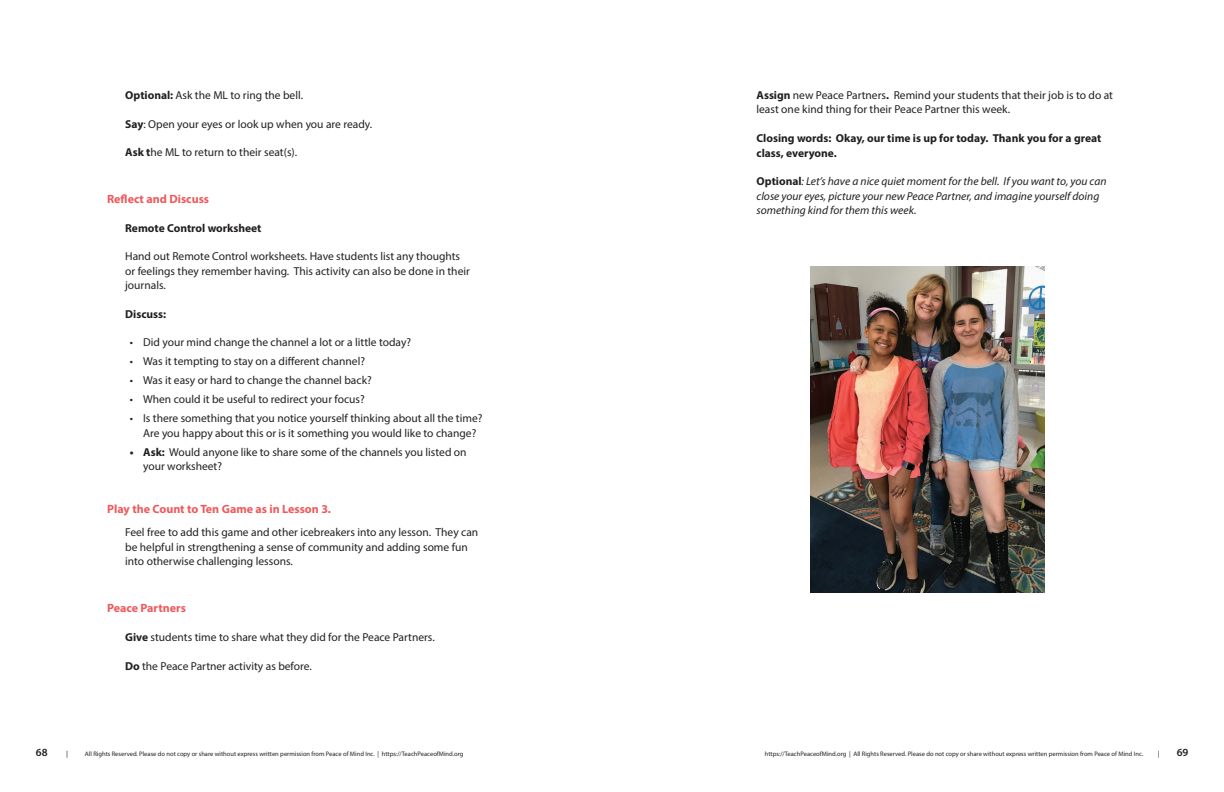
<style>
.page{position:relative;width:1224px;height:792px;background:#fff}
.page>*{position:absolute;margin:0;border:0;box-sizing:border-box;transform-origin:0 0}
.Reflect_and_Discuss{font:700 12px "Myriad Pro";color:#f0595b}
.Numbers_Kindness_Pal{font:700 12px "Myriad Pro";color:#f0595b}
.Text_indented{font:11.5px/14.5px "Myriad Pro";color:#231f20}
.Text_indented-2{font:italic 11.5px/14.5px "Myriad Pro";color:#231f20}
.Text_indented-3{font:700 11.5px/14.5px "Myriad Pro";color:#231f20}
.text_indented_bold{font:700 11.5px "Myriad Pro";color:#231f20}
.t1{font:600 11px "Myriad Pro";color:#231f20}
.t2{font:7px "Cronos MM 408 7";color:#231f20}
.t3{font:6.5px "Myriad Pro";color:#231f20}
.s1{font-weight:700}
.s2{font-weight:700;font-style:normal}
</style>
<div class="page">
<img style="left:810px;top:266px;width:234px;height:327px">
<p class="Text_indented" style="left:125px;top:87px;width:179px"><span class="s1">Optional:</span> Ask the ML to ring the bell.</p>
<p class="Text_indented" style="left:125px;top:116px;width:249px"><span class="s1">Say</span>: Open your eyes or look up when you are ready.</p>
<p class="Text_indented" style="left:125px;top:145px;width:174px"><span class="s1">Ask t</span>he ML to return to their seat(s).</p>
<p class="Numbers_Kindness_Pal" style="left:107px;top:191px;width:103px">Reflect and Discuss</p>
<p class="text_indented_bold" style="left:125px;top:221px;width:138px">Remote Control worksheet</p>
<p class="Text_indented" style="left:125px;top:249px;width:346px">Hand out Remote Control worksheets. Have students list any thoughts or feelings they remember having. This activity can also be done in their journals.</p>
<p class="text_indented_bold" style="left:125px;top:307px;width:43px">Discuss:</p>
<p class="Text_indented" style="left:130px;top:335px;width:283px">• Did your mind change the channel a lot or a little today?</p>
<p class="Text_indented" style="left:130px;top:354px;width:237px">• Was it tempting to stay on a different channel?</p>
<p class="Text_indented" style="left:130px;top:373px;width:244px">• Was it easy or hard to change the channel back?</p>
<p class="Text_indented" style="left:130px;top:392px;width:237px">• When could it be useful to redirect your focus?</p>
<p class="Text_indented" style="left:143px;top:411px;width:341px;text-indent:-14px">• Is there something that you notice yourself thinking about all the time?<br>Are you happy about this or is it something you would like to change?</p>
<p class="Text_indented" style="left:143px;top:444px;width:325px;text-indent:-14px"><span class="s1">• Ask:</span> Would anyone like to share some of the channels you listed on your worksheet?</p>
<p class="Reflect_and_Discuss" style="left:107px;top:501px;width:225px">Play the Count to Ten Game as in Lesson 3.</p>
<p class="Text_indented" style="left:125px;top:525px;width:355px">Feel free to add this game and other icebreakers into any lesson. They can be helpful in strengthening a sense of community and adding some fun into otherwise challenging lessons.</p>
<p class="Numbers_Kindness_Pal" style="left:107px;top:600px;width:80px">Peace Partners</p>
<p class="Text_indented" style="left:125px;top:630px;width:311px"><span class="s1">Give</span> students time to share what they did for the Peace Partners.</p>
<p class="Text_indented" style="left:125px;top:658px;width:188px"><span class="s1">Do</span> the Peace Partner activity as before.</p>
<p class="Text_indented" style="left:756px;top:87px;width:358px"><span class="s1">Assign</span> new Peace Partners<span class="s1">.</span> Remind your students that their job is to do at least one kind thing for their Peace Partner this week.</p>
<p class="Text_indented-3" style="left:756px;top:131px;width:346px">Closing words: Okay, our time is up for today. Thank you for a great class, everyone.</p>
<p class="Text_indented-2" style="left:756px;top:174px;width:351px"><span class="s2">Optional</span>: Let’s have a nice quiet moment for the bell. If you want to, you can close your eyes, picture your new Peace Partner, and imagine yourself doing something kind for them this week.</p>
<p class="t1" style="left:36px;top:745px;width:13px">68</p>
<p class="t2" style="left:66px;top:750px;width:4px">|</p>
<p class="t3" style="left:85px;top:750px;width:380px">All Rights Reserved. Please do not copy or share without express written permission from Peace of Mind Inc. | https://TeachPeaceofMind.org</p>
<p class="t3" style="left:765px;top:750px;width:380px">https://TeachPeaceofMind.org | All Rights Reserved. Please do not copy or share without express written permission from Peace of Mind Inc.</p>
<p class="t2" style="left:1158px;top:750px;width:4px">|</p>
<p class="t1" style="left:1177px;top:745px;width:13px">69</p>
</div>
